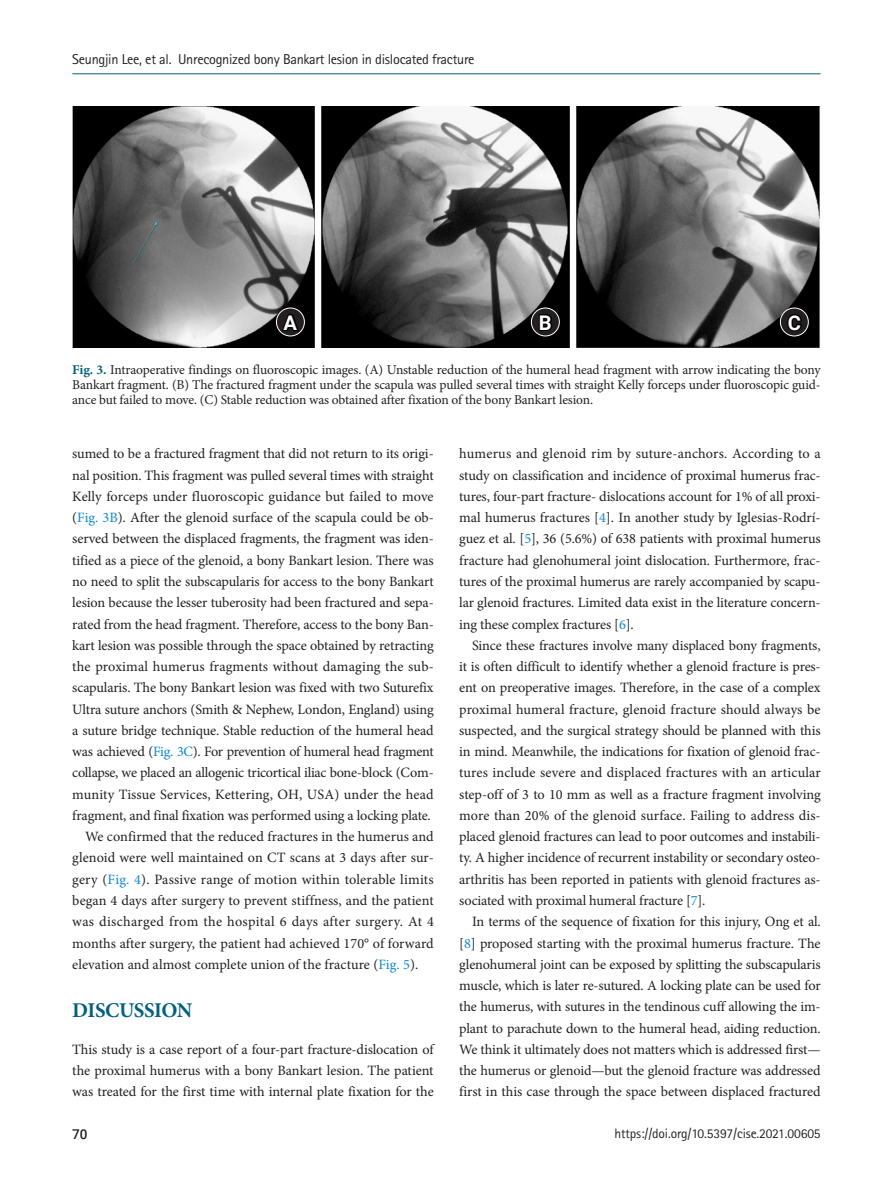
<style>
.page{position:relative;width:893px;height:1191px;background:#fff}
.page>*{position:absolute;margin:0;border:0;box-sizing:border-box;transform-origin:0 0}
.body-title{font:700 21px "Minion Pro";letter-spacing:-.02em;color:#006180}
.t1{font:700 20.25px "Roboto";color:#fff}
.body{font:14.25px/21.3px "Minion Pro";letter-spacing:-.01em;color:#231f20;text-align:justify}
.t2{font:14.25px "Rotis Sans Serif Std";letter-spacing:-.02em;color:#231f20}
.fig-caption{font:13.5px/15px "Minion Pro";letter-spacing:-.01em;color:#231f20;text-align:justify}
.t3{font:13.5px "Rotis Sans Serif Std";letter-spacing:-.01em;color:#231f20}
.t4{font:500 13.5px "Roboto";color:#231f20}
.s1{font-weight:700;color:#006180}
.s2{color:#0b88de}
</style>
<div class="page">
<img style="left:72px;top:106px;width:748px;height:242px">
<svg style="left:276px;top:308px;width:28px;height:28px"></svg>
<div style="left:276px;top:307px;width:29px;height:29px;border:1px solid #fff;border-radius:50%"></div>
<svg style="left:280px;top:313px;width:21px;height:20px"></svg>
<svg style="left:531px;top:308px;width:28px;height:28px"></svg>
<div style="left:531px;top:307px;width:29px;height:29px;border:1px solid #fff;border-radius:50%"></div>
<svg style="left:537px;top:312px;width:17px;height:20px"></svg>
<svg style="left:780px;top:308px;width:28px;height:28px"></svg>
<div style="left:780px;top:307px;width:29px;height:29px;border:1px solid #fff;border-radius:50%"></div>
<svg style="left:785px;top:312px;width:18px;height:21px"></svg>
<hr style="left:72px;top:73px;width:749px;height:1px;background:#006180">
<p class="t2" style="left:72px;top:51px;width:404px">Seungjin Lee, et al. Unrecognized bony Bankart lesion in dislocated fracture</p>
<p class="t1" style="left:284px;top:308px;width:15px">A</p>
<p class="t1" style="left:539px;top:308px;width:14px">B</p>
<p class="t1" style="left:788px;top:308px;width:15px">C</p>
<p class="fig-caption" style="left:72px;top:362px;width:750px"><span class="s1">Fig. 3.</span> Intraoperative findings on fluoroscopic images. (A) Unstable reduction of the humeral head fragment with arrow indicating the bony Bankart fragment. (B) The fractured fragment under the scapula was pulled several times with straight Kelly forceps under fluoroscopic guid&shy;ance but failed to move. (C) Stable reduction was obtained after fixation of the bony Bankart lesion.</p>
<p class="body" style="left:72px;top:443px;width:363px">sumed to be a fractured fragment that did not return to its origi&shy;nal position. This fragment was pulled several times with straight Kelly forceps under fluoroscopic guidance but failed to move (<span class="s2">Fig. 3B</span>). After the glenoid surface of the scapula could be ob&shy;served between the displaced fragments, the fragment was iden&shy;tified as a piece of the glenoid, a bony Bankart lesion. There was no need to split the subscapularis for access to the bony Bankart lesion because the lesser tuberosity had been fractured and sepa&shy;rated from the head fragment. Therefore, access to the bony Ban&shy;kart lesion was possible through the space obtained by retracting the proximal humerus fragments without damaging the sub&shy;scapularis. The bony Bankart lesion was fixed with two Suturefix Ultra suture anchors (Smith &amp; Nephew, London, England) using a suture bridge technique. Stable reduction of the humeral head was achieved (<span class="s2">Fig. 3C</span>). For prevention of humeral head fragment collapse, we placed an allogenic tricortical iliac bone-block (Com&shy;munity Tissue Services, Kettering, OH, USA) under the head fragment, and final fixation was performed using a locking plate.</p>
<p class="body" style="left:72px;top:826px;width:363px;text-indent:13px">We confirmed that the reduced fractures in the humerus and glenoid were well maintained on CT scans at 3 days after sur&shy;gery (<span class="s2">Fig. 4</span>). Passive range of motion within tolerable limits began 4 days after surgery to prevent stiffness, and the patient was discharged from the hospital 6 days after surgery. At 4 months after surgery, the patient had achieved 170° of forward elevation and almost complete union of the fracture (<span class="s2">Fig. 5</span>).</p>
<p class="body-title" style="left:72px;top:995px;width:121px">DISCUSSION</p>
<p class="body" style="left:72px;top:1038px;width:363px">This study is a case report of a four-part fracture-dislocation of the proximal humerus with a bony Bankart lesion. The patient was treated for the first time with internal plate fixation for the</p>
<p class="body" style="left:459px;top:443px;width:363px">humerus and glenoid rim by suture-anchors. According to a study on classification and incidence of proximal humerus frac&shy;tures, four-part fracture- dislocations account for 1% of all proxi&shy;mal humerus fractures [<span class="s2">4</span>]. In another study by Iglesias-Rodrí&shy;guez et al. [<span class="s2">5</span>], 36 (5.6%) of 638 patients with proximal humerus fracture had glenohumeral joint dislocation. Furthermore, frac&shy;tures of the proximal humerus are rarely accompanied by scapu&shy;lar glenoid fractures. Limited data exist in the literature concern&shy;ing these complex fractures [<span class="s2">6</span>].</p>
<p class="body" style="left:459px;top:634px;width:363px;text-indent:13px">Since these fractures involve many displaced bony fragments, it is often difficult to identify whether a glenoid fracture is pres&shy;ent on preoperative images. Therefore, in the case of a complex proximal humeral fracture, glenoid fracture should always be suspected, and the surgical strategy should be planned with this in mind. Meanwhile, the indications for fixation of glenoid frac&shy;tures include severe and displaced fractures with an articular step-off of 3 to 10 mm as well as a fracture fragment involving more than 20% of the glenoid surface. Failing to address dis&shy;placed glenoid fractures can lead to poor outcomes and instabili&shy;ty. A higher incidence of recurrent instability or secondary osteo&shy;arthritis has been reported in patients with glenoid fractures as&shy;sociated with proximal humeral fracture [<span class="s2">7</span>].</p>
<p class="body" style="left:459px;top:911px;width:363px;text-indent:13px">In terms of the sequence of fixation for this injury, Ong et al. [<span class="s2">8</span>] proposed starting with the proximal humerus fracture. The glenohumeral joint can be exposed by splitting the subscapularis muscle, which is later re-sutured. A locking plate can be used for the humerus, with sutures in the tendinous cuff allowing the im&shy;plant to parachute down to the humeral head, aiding reduction.<br>We think it ultimately does not matters which is addressed first— the humerus or glenoid—but the glenoid fracture was addressed first in this case through the space between displaced fractured</p>
<p class="t4" style="left:72px;top:1124px;width:17px">70</p>
<p class="t3" style="left:615px;top:1125px;width:208px">https://doi.org/10.5397/cise.2021.00605</p>
</div>
